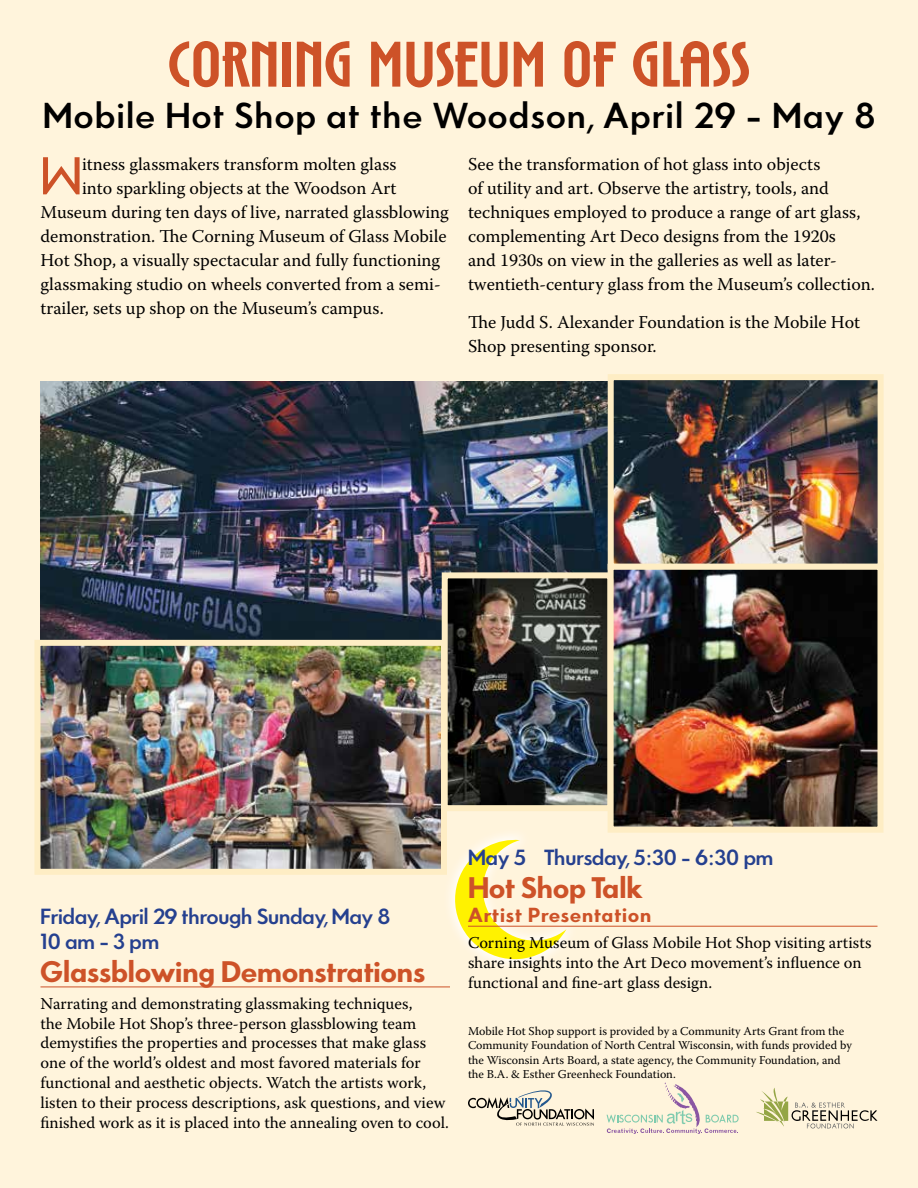
<style>
.page{position:relative;width:918px;height:1188px;background:#fff4dc}
.page>*{position:absolute;margin:0;border:0;box-sizing:border-box;transform-origin:0 0}
.t1{font:600 condensed 61.5px "Zelda";color:#cd5228}
.t2{font:50.85px "Zelda High Strung Regular";color:#cd5228}
.t3{font:600 34.5px "Zelda";letter-spacing:.05em;color:#000}
.t4{font:700 28.5px "Zelda";color:#cd5228}
.t5{font:600 21px/25.2px "Zelda";color:#25408f}
.t6{font:700 19.5px "Zelda";letter-spacing:.05em;color:#cd5228}
.t7{font:18px/24px "Warnock Pro";color:#000}
.t8{font:16.5px/19.8px "Warnock Pro";color:#000}
.t9{font:12px/14.4px "Warnock Pro";color:#000}
.s1{font-family:"Futura";font-weight:500}
</style>
<div class="page">
<svg style="left:450px;top:839px;width:116px;height:126px"></svg>
<hr style="left:40px;top:987px;width:410px;height:1px;background:#cd5228">
<hr style="left:468px;top:926px;width:410px;height:1px;background:#cd5228">
<svg style="left:468px;top:1090px;width:126px;height:36px"></svg>
<svg style="left:607px;top:1083px;width:132px;height:51px"></svg>
<svg style="left:756px;top:1088px;width:121px;height:40px"></svg>
<img style="left:40px;top:381px;width:565px;height:256px">
<img style="left:605px;top:374px;width:279px;height:187px">
<img style="left:439px;top:569px;width:166px;height:242px">
<img style="left:34px;top:637px;width:416px;height:238px">
<img style="left:605px;top:561px;width:279px;height:272px">
<h1 class="t1" style="left:168px;top:25px;width:583px">CORNING MUSEUM OF GLASS</h1>
<h3 class="t3" style="left:43px;top:92px;width:833px">Mobile Hot Shop at the Woodson, April 29 – May 8</h3>
<h2 class="t2" style="left:40px;top:146px;width:43px">W</h2>
<p class="t7" style="left:82px;top:152px;width:316px">itness glassmakers transform molten glass</p>
<p class="t7" style="left:82px;top:176px;width:316px">into sparkling objects at the Woodson Art</p>
<p class="t7" style="left:41px;top:200px;width:410px">Museum during ten days of live, narrated glassblowing</p>
<p class="t7" style="left:41px;top:224px;width:408px">demonstration. The Corning Museum of Glass Mobile</p>
<p class="t7" style="left:41px;top:248px;width:401px">Hot Shop, a visually spectacular and fully functioning</p>
<p class="t7" style="left:41px;top:272px;width:402px">glassmaking studio on wheels converted from a semi-</p>
<p class="t7" style="left:41px;top:296px;width:345px">trailer, sets up shop on the Museum’s campus.</p>
<p class="t7" style="left:468px;top:152px;width:408px">See the transformation of hot glass into objects<br>of utility and art. Observe the artistry, tools, and techniques employed to produce a range of art glass, complementing Art Deco designs from the 1920s<br>and 1930s on view in the galleries as well as later&shy;twentieth-century glass from the Museum’s collection.</p>
<p class="t7" style="left:468px;top:310px;width:394px">The Judd S. Alexander Foundation is the Mobile Hot<br>Shop presenting sponsor.</p>
<p class="t5" style="left:40px;top:903px;width:351px">Friday, April 29 through Sunday, May 8<br>10 am – 3 pm</p>
<h3 class="t4" style="left:40px;top:951px;width:386px">Glassblowing Demonstrations</h3>
<p class="t8" style="left:40px;top:993px;width:410px">Narrating and demonstrating glassmaking techniques,<br>the Mobile Hot Shop’s three-person glassblowing team demystifies the properties and processes that make glass one of the world’s oldest and most favored materials for functional and aesthetic objects. Watch the artists work, listen to their process descriptions, ask questions, and view finished work as it is placed into the annealing oven to cool.</p>
<p class="t5" style="left:468px;top:845px;width:307px">May 5 Thursday, 5<span class="s1">:</span>30 – 6<span class="s1">:</span>30 pm</p>
<h3 class="t4" style="left:468px;top:867px;width:176px">Hot Shop Talk</h3>
<p class="t6" style="left:468px;top:900px;width:185px">Artist Presentation</p>
<p class="t8" style="left:468px;top:932px;width:405px">Corning Museum of Glass Mobile Hot Shop visiting artists share insights into the Art Deco movement’s influence on functional and fine-art glass design.</p>
<p class="t9" style="left:468px;top:1023px;width:385px">Mobile Hot Shop support is provided by a Community Arts Grant from the Community Foundation of North Central Wisconsin, with funds provided by the Wisconsin Arts Board, a state agency, the Community Foundation, and the B.A. &amp; Esther Greenheck Foundation.</p>
</div>
